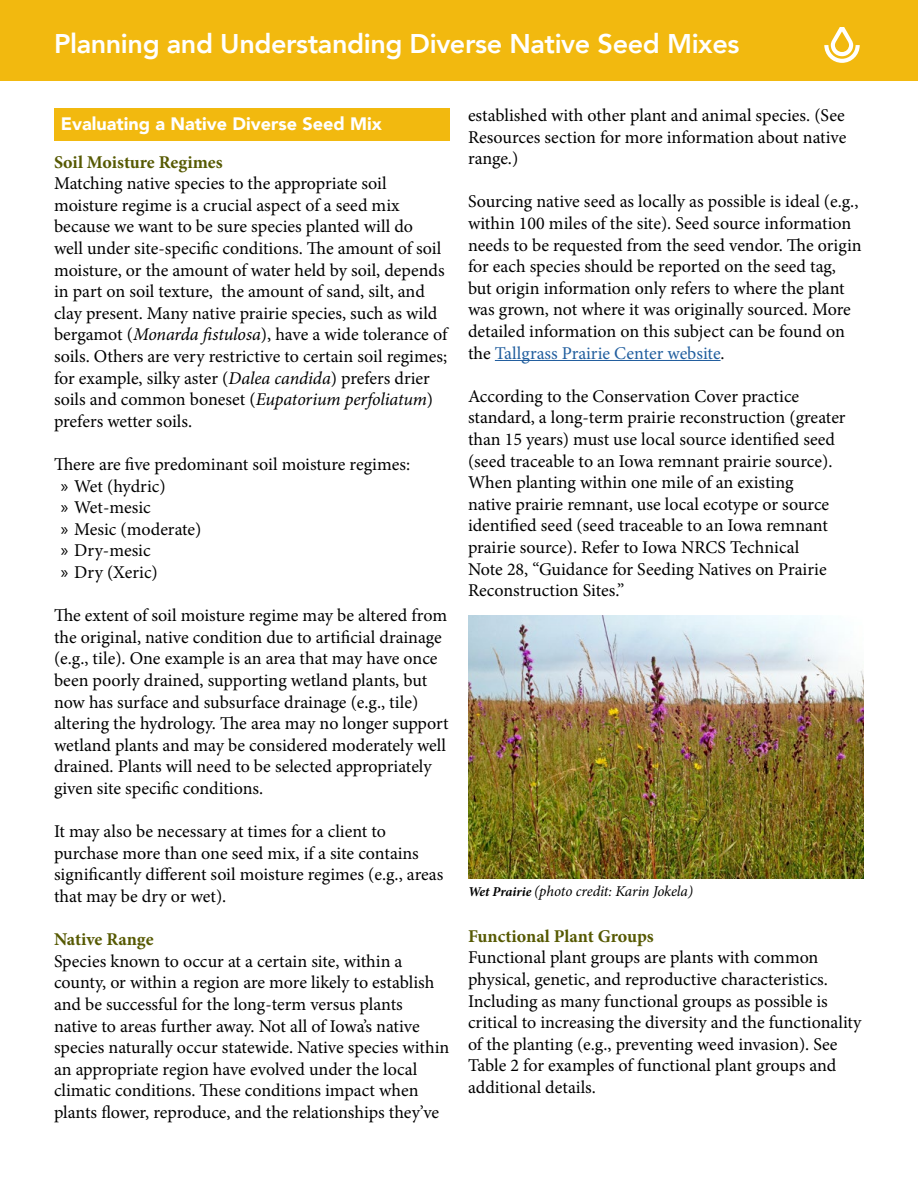
<style>
.page{position:relative;width:918px;height:1188px;background:#fff}
.page>*{position:absolute;margin:0;border:0;box-sizing:border-box;transform-origin:0 0}
.t1{font:800 27px "Avenir";letter-spacing:-.015em;color:#fff}
.t2{font:18px/21.6px "Minion Pro";color:#000}
.t3{font:700 18px "Minion Pro";letter-spacing:-.005em;color:#565902}
.t4{font:900 18px "Avenir";color:#fff}
.t5{font:italic 15px "Minion Pro";letter-spacing:-.01em;color:#000}
.s1{font-style:italic}
.s2{font-family:"Myriad Pro"}
.s3{color:#215e9e}
.s4{font-weight:700;font-size:13.5px}
</style>
<div class="page">
<div style="left:0;top:0;width:918px;height:81px;background:#f2b90f"></div>
<svg style="left:824px;top:27px;width:36px;height:36px"></svg>
<hr style="left:495px;top:360px;width:226px;height:1px;background:#215e9e">
<img style="left:468px;top:615px;width:396px;height:264px">
<div style="left:54px;top:108px;width:396px;height:33px;background:#f2b90f"></div>
<h1 class="t1" style="left:54px;top:23px;width:687px">Planning and Understanding Diverse Native Seed Mixes</h1>
<p class="t4" style="left:61px;top:109px;width:323px">Evaluating a Native Diverse Seed Mix</p>
<p class="t3" style="left:54px;top:149px;width:170px">Soil Moisture Regimes</p>
<p class="t2" style="left:54px;top:173px;width:395px">Matching native species to the appropriate soil moisture regime is a crucial aspect of a seed mix because we want to be sure species planted will do<br>well under site-specific conditions. The amount of soil moisture, or the amount of water held by soil, depends in part on soil texture, the amount of sand, silt, and clay present. Many native prairie species, such as wild bergamot (<span class="s1">Monarda fistulosa</span>), have a wide tolerance of soils. Others are very restrictive to certain soil regimes; for example, silky aster (<span class="s1">Dalea candida</span>) prefers drier soils and common boneset (<span class="s1">Eupatorium perfoliatum</span>) prefers wetter soils.</p>
<p class="t2" style="left:61px;top:453px;width:351px;text-indent:-7px">There are five predominant soil moisture regimes: <span class="s2">»</span> Wet (hydric)<br><span class="s2">»</span> Wet-mesic<br><span class="s2">»</span> Mesic (moderate)<br><span class="s2">»</span> Dry-mesic<br><span class="s2">»</span> Dry (Xeric)</p>
<p class="t2" style="left:54px;top:605px;width:396px">The extent of soil moisture regime may be altered from the original, native condition due to artificial drainage (e.g., tile). One example is an area that may have once been poorly drained, supporting wetland plants, but now has surface and subsurface drainage (e.g., tile) altering the hydrology. The area may no longer support wetland plants and may be considered moderately well drained. Plants will need to be selected appropriately given site specific conditions.</p>
<p class="t2" style="left:54px;top:821px;width:391px">It may also be necessary at times for a client to purchase more than one seed mix, if a site contains significantly different soil moisture regimes (e.g., areas that may be dry or wet).</p>
<p class="t3" style="left:54px;top:927px;width:101px">Native Range</p>
<p class="t2" style="left:54px;top:950px;width:397px">Species known to occur at a certain site, within a county, or within a region are more likely to establish and be successful for the long-term versus plants native to areas further away. Not all of Iowa’s native species naturally occur statewide. Native species within an appropriate region have evolved under the local climatic conditions. These conditions impact when plants flower, reproduce, and the relationships they’ve</p>
<p class="t2" style="left:468px;top:105px;width:380px;text-align:justify">established with other plant and animal species. (See Resources section for more information about native range.)</p>
<p class="t2" style="left:468px;top:191px;width:395px">Sourcing native seed as locally as possible is ideal (e.g., within 100 miles of the site). Seed source information needs to be requested from the seed vendor. The origin for each species should be reported on the seed tag, but origin information only refers to where the plant was grown, not where it was originally sourced. More detailed information on this subject can be found on the <span class="s3">Tallgrass Prairie Center website</span>.</p>
<p class="t2" style="left:468px;top:385px;width:379px">According to the Conservation Cover practice standard, a long-term prairie reconstruction (greater than 15 years) must use local source identified seed (seed traceable to an Iowa remnant prairie source).<br>When planting within one mile of an existing<br>native prairie remnant, use local ecotype or source identified seed (seed traceable to an Iowa remnant prairie source). Refer to Iowa NRCS Technical<br>Note 28, “Guidance for Seeding Natives on Prairie Reconstruction Sites.”</p>
<p class="t5" style="left:468px;top:881px;width:227px"><span class="s4">Wet Prairie</span> (photo credit: Karin Jokela)</p>
<p class="t3" style="left:468px;top:923px;width:187px">Functional Plant Groups</p>
<p class="t2" style="left:468px;top:947px;width:395px">Functional plant groups are plants with common physical, genetic, and reproductive characteristics.<br>Including as many functional groups as possible is critical to increasing the diversity and the functionality of the planting (e.g., preventing weed invasion). See Table 2 for examples of functional plant groups and additional details.</p>
</div>
